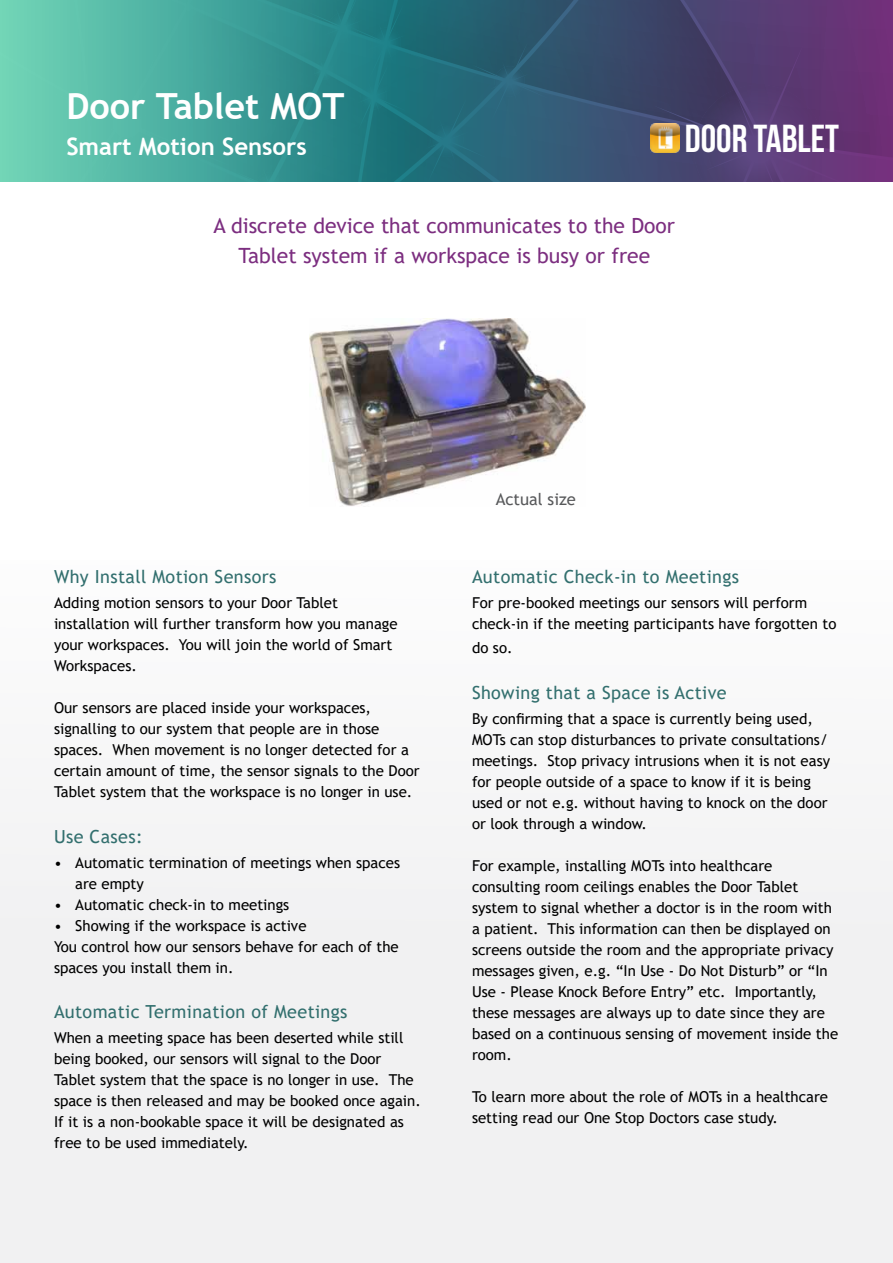
<style>
.page{position:relative;width:893px;height:1263px;background:#fff}
.page>*{position:absolute;margin:0;border:0;box-sizing:border-box;transform-origin:0 0}
.t1{font:39px "Bebas Neue";color:#fff}
.t2{font:700 36px "Trebuchet MS";color:#fff}
.t3{font:700 24px "Trebuchet MS";color:#fff}
.t4{font:21px/30px "Trebuchet MS";color:#7c2e80;text-align:center}
.t5{font:18px "Trebuchet MS";letter-spacing:.02em;color:#326f6e}
.t6{font:16.5px "Trebuchet MS";color:#58595b}
.t7{font:15px/21px "Trebuchet MS";color:#000}
</style>
<div class="page">
<svg style="left:548px;top:0;width:345px;height:182px;background:#4c4171"></svg>
<svg style="left:0;top:0;width:548px;height:182px;background:#3c9591"></svg>
<div style="left:0;top:560px;width:893px;height:703px;background:#f1f1f2"></div>
<img style="left:650px;top:123px;width:30px;height:30px">
<img style="left:309px;top:319px;width:277px;height:187px">
<h2 class="t2" style="left:66px;top:84px;width:280px">Door Tablet MOT</h2>
<h3 class="t3" style="left:66px;top:131px;width:242px">Smart Motion Sensors</h3>
<h1 class="t1" style="left:685px;top:117px;width:156px">DOOR TABLET</h1>
<h3 class="t4" style="left:214px;top:211px;width:463px">A discrete device that communicates to the Door<br>Tablet system if a workspace is busy or free</h3>
<p class="t6" style="left:496px;top:489px;width:82px">Actual size</p>
<p class="t5" style="left:54px;top:565px;width:224px">Why Install Motion Sensors</p>
<p class="t7" style="left:54px;top:592px;width:345px">Adding motion sensors to your Door Tablet installation will further transform how you manage your workspaces. You will join the world of Smart Workspaces.</p>
<p class="t7" style="left:54px;top:697px;width:367px">Our sensors are placed inside your workspaces, signalling to our system that people are in those spaces. When movement is no longer detected for a certain amount of time, the sensor signals to the Door Tablet system that the workspace is no longer in use.</p>
<p class="t5" style="left:54px;top:825px;width:90px">Use Cases:</p>
<p class="t7" style="left:75px;top:852px;width:326px;text-indent:-21px">• Automatic termination of meetings when spaces are empty</p>
<p class="t7" style="left:54px;top:894px;width:237px">• Automatic check-in to meetings</p>
<p class="t7" style="left:54px;top:915px;width:346px">• Showing if the workspace is active<br>You control how our sensors behave for each of the spaces you install them in.</p>
<p class="t5" style="left:54px;top:1000px;width:295px">Automatic Termination of Meetings</p>
<p class="t7" style="left:54px;top:1027px;width:368px">When a meeting space has been deserted while still being booked, our sensors will signal to the Door Tablet system that the space is no longer in use. The space is then released and may be booked once again.<br>If it is a non-bookable space it will be designated as free to be used immediately.</p>
<p class="t5" style="left:472px;top:565px;width:269px">Automatic Check-in to Meetings</p>
<p class="t7" style="left:472px;top:592px;width:366px">For pre-booked meetings our sensors will perform check-in if the meeting participants have forgotten to</p>
<p class="t7" style="left:472px;top:637px;width:42px">do so.</p>
<p class="t5" style="left:472px;top:681px;width:256px">Showing that a Space is Active</p>
<p class="t7" style="left:472px;top:708px;width:360px">By confirming that a space is currently being used, MOTs can stop disturbances to private consultations/ meetings. Stop privacy intrusions when it is not easy for people outside of a space to know if it is being used or not e.g. without having to knock on the door or look through a window.</p>
<p class="t7" style="left:472px;top:855px;width:368px">For example, installing MOTs into healthcare consulting room ceilings enables the Door Tablet system to signal whether a doctor is in the room with a patient. This information can then be displayed on screens outside the room and the appropriate privacy messages given, e.g. “In Use - Do Not Disturb” or “In Use - Please Knock Before Entry” etc. Importantly, these messages are always up to date since they are based on a continuous sensing of movement inside the room.</p>
<p class="t7" style="left:472px;top:1086px;width:358px">To learn more about the role of MOTs in a healthcare setting read our One Stop Doctors case study.</p>
</div>
